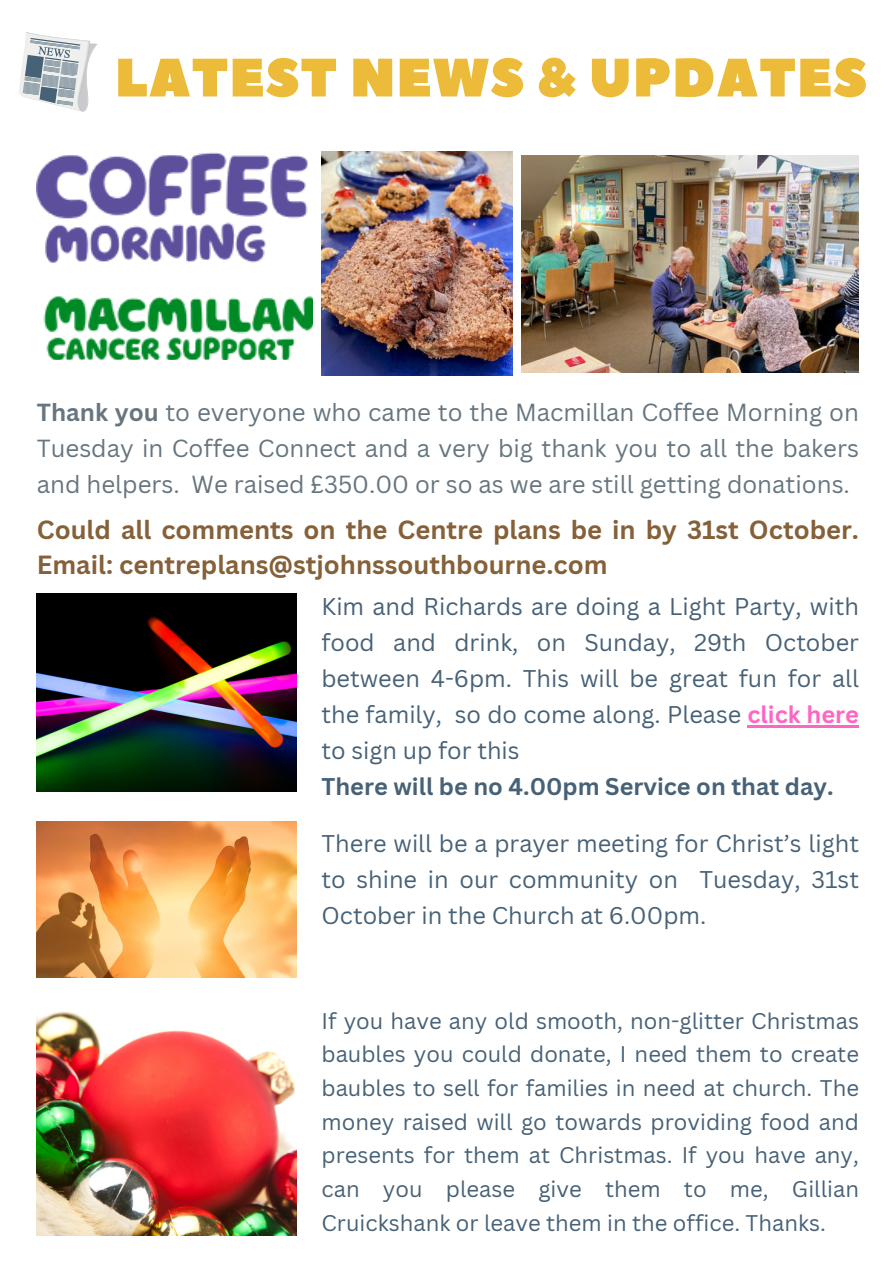
<style>
.page{position:relative;width:893px;height:1264px;background:#fff}
.page>*{position:absolute;margin:0;border:0;box-sizing:border-box;transform-origin:0 0}
.t1{font:54px "Peace Sans";letter-spacing:.02em;color:#ecbb39}
.t2{font:700 25.5px/34.8px "Canva Sans";color:#856038}
.t3{font:24px/36px "Canva Sans";color:#66757f;text-align:justify}
.t4{font:23.55px/36px "Canva Sans";color:#476176;text-align:justify}
.t5{font:700 23.55px "Canva Sans";color:#476176}
.t6{font:22.05px/33.8px "Canva Sans";color:#476176;text-align:justify}
.s1{font-weight:700}
.s2{font-weight:700;color:#ff66c4}
</style>
<div class="page">
<svg style="left:19px;top:32px;width:78px;height:80px"></svg>
<img style="left:37px;top:152px;width:275px;height:208px">
<img style="left:521px;top:155px;width:337px;height:217px">
<img style="left:321px;top:152px;width:191px;height:223px">
<img style="left:37px;top:593px;width:259px;height:198px">
<img style="left:37px;top:821px;width:259px;height:156px">
<img style="left:37px;top:1011px;width:259px;height:224px">
<hr style="left:747px;top:725px;width:111px;height:2px;background:#ff66c4">
<p class="t1" style="left:115px;top:42px;width:753px">LATEST NEWS &amp; UPDATES</p>
<p class="t3" style="left:37px;top:393px;width:823px"><span class="s1">Thank you</span> to everyone who came to the Macmillan Coffee Morning on Tuesday in Coffee Connect and a very big thank you to all the bakers and helpers. We raised £350.00 or so as we are still getting donations.</p>
<p class="t2" style="left:37px;top:511px;width:823px">Could all comments on the Centre plans be in by 31st October.<br>Email: centreplans@stjohnssouthbourne.com</p>
<p class="t4" style="left:321px;top:588px;width:539px">Kim and Richards are doing a Light Party, with food and drink, on Sunday, 29th October between 4-6pm. This will be great fun for all the family, so do come along. Please <span class="s2">click here </span>to sign up for this</p>
<p class="t5" style="left:321px;top:770px;width:513px">There will be no 4.00pm Service on that day.</p>
<p class="t4" style="left:321px;top:825px;width:539px">There will be a prayer meeting for Christ’s light to shine in our community on Tuesday, 31st October in the Church at 6.00pm.</p>
<p class="t6" style="left:321px;top:1003px;width:539px">If you have any old smooth, non-glitter Christmas baubles you could donate, I need them to create baubles to sell for families in need at church. The money raised will go towards providing food and presents for them at Christmas. If you have any, can you please give them to me, Gillian Cruickshank or leave them in the office. Thanks.</p>
</div>
